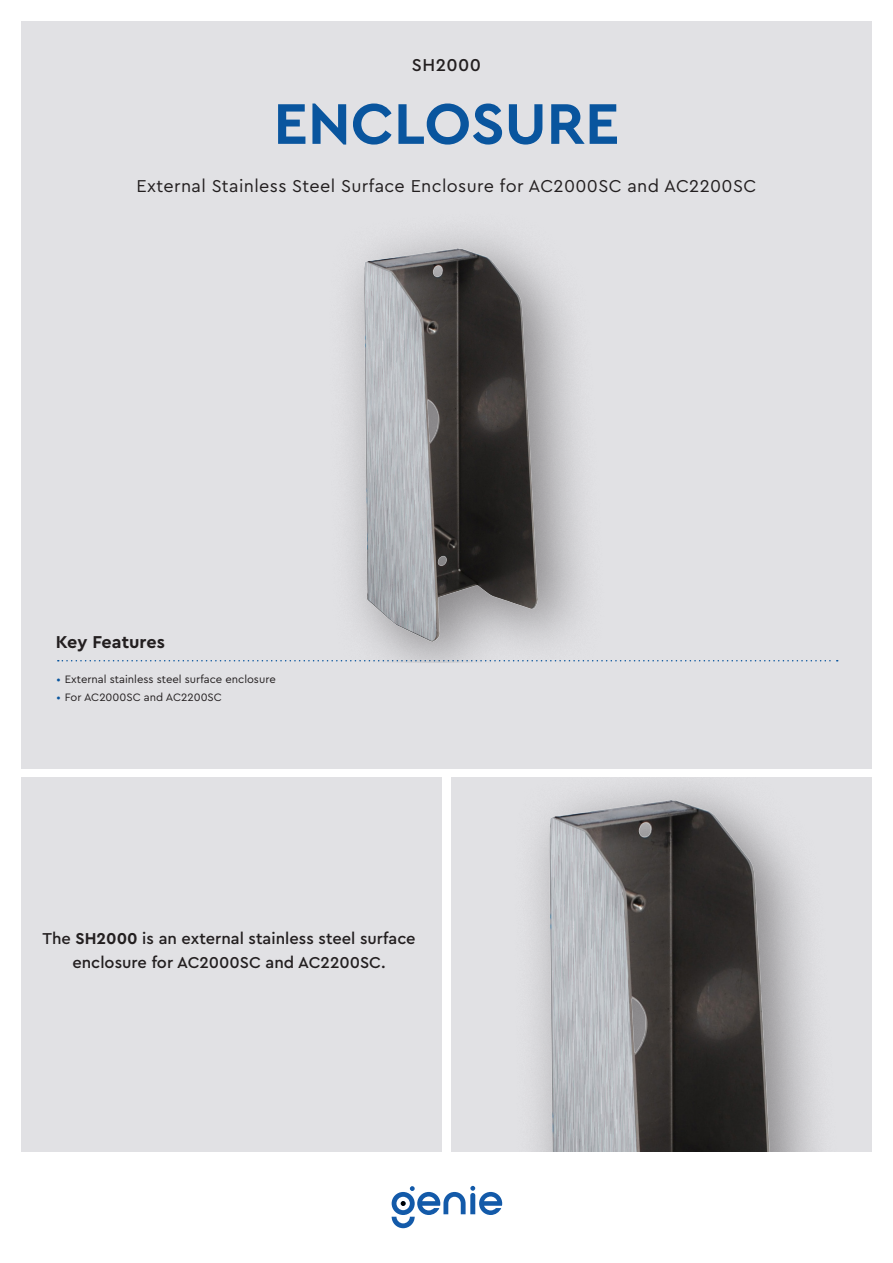
<style>
.page{position:relative;width:893px;height:1263px;background:#fff}
.page>*{position:absolute;margin:0;border:0;box-sizing:border-box;transform-origin:0 0}
.t1{font:700 60px "Cera Pro";color:#09559e}
.t2{font:18px "Cera Pro";letter-spacing:.02em;color:#231f20}
.t3{font:700 18px "Cera Pro";color:#231f20}
.t4{font:500 18px "Cera Pro";letter-spacing:.025em;color:#231f20}
.t5{font:500 16.5px/24px "Cera Pro";color:#231f20;text-align:center}
.t6{font:11.25px "Cera Pro";color:#231f20}
.s1{color:#09559e}
.s2{font-weight:700}
</style>
<div class="page">
<div style="left:21px;top:21px;width:851px;height:748px;background:#e1e1e4"></div>
<div style="left:21px;top:777px;width:421px;height:374px;background:#e1e1e4"></div>
<svg style="left:392px;top:1186px;width:110px;height:42px"></svg>
<svg style="left:58px;top:660px;width:780px;height:1px"></svg>
<img style="left:243px;top:234px;width:400px;height:429px">
<img style="left:451px;top:777px;width:420px;height:375px">
<p class="t4" style="left:412px;top:53px;width:71px">SH2000</p>
<p class="t1" style="left:274px;top:84px;width:347px">ENCLOSURE</p>
<p class="t2" style="left:137px;top:174px;width:621px">External Stainless Steel Surface Enclosure for AC2000SC and AC2200SC</p>
<p class="t3" style="left:56px;top:630px;width:111px">Key Features</p>
<p class="t6" style="left:56px;top:672px;width:221px"><span class="s1">•</span> External stainless steel surface enclosure</p>
<p class="t6" style="left:56px;top:690px;width:167px"><span class="s1">•</span> For AC2000SC and AC2200SC</p>
<p class="t5" style="left:43px;top:925px;width:375px">The <span class="s2">SH2000</span> is an external stainless steel surface enclosure for AC2000SC and AC2200SC.</p>
</div>
